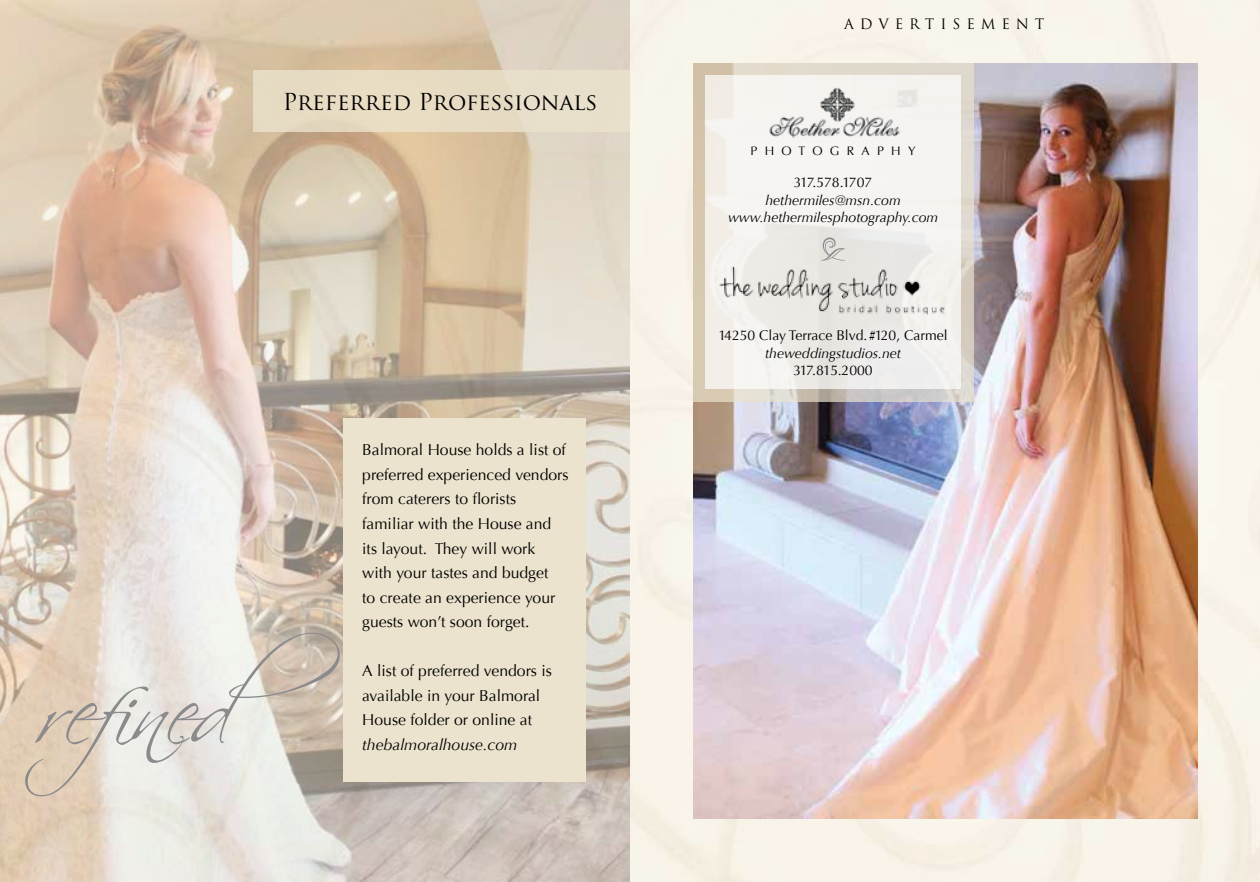
<style>
.page{position:relative;width:1260px;height:882px;background:#fff}
.page>*{position:absolute;margin:0;border:0;box-sizing:border-box;transform-origin:0 0}
.t1{font:94.5px "Scriptina Pro";color:#8b8b8e}
.t2{font:22.75px "Trajan Pro";color:#000}
.t3{font:15.75px/24.5px "Optima";color:#000}
.t4{font:italic 15.75px "Optima";color:#000}
.t5{font:italic 14px/17.5px "Optima";color:#000;text-align:center}
.t6{font:14px "Optima";color:#000}
.t7{font:14px "Trajan Pro";letter-spacing:.42em;color:#000}
.t8{font:14px "Optima";letter-spacing:-.04em;color:#000}
.t9{font:12.25px "Optima";letter-spacing:.6em;color:#000}
</style>
<div class="page">
<img style="left:0;top:0;width:1260px;height:882px">
<div style="left:343px;top:418px;width:242px;height:364px;background:#ebe3cd"></div>
<div style="left:253px;top:71px;width:377px;height:61px;background:#e8dcc3"></div>
<img style="left:694px;top:63px;width:504px;height:756px">
<svg style="left:693px;top:63px;width:280px;height:338px;background:#d9cfc1"></svg>
<div style="left:706px;top:75px;width:255px;height:314px;background:linear-gradient(to right,#f3f0eb,#f1f0ee)"></div>
<img style="left:763px;top:78px;width:142px;height:79px">
<img style="left:710px;top:260px;width:246px;height:59px">
<svg style="left:821px;top:238px;width:24px;height:23px"></svg>
<h2 class="t2" style="left:283px;top:87px;width:316px">Preferred Professionals</h2>
<h1 class="t1" style="left:37px;top:654px;width:305px">refined</h1>
<p class="t3" style="left:362px;top:438px;width:208px">Balmoral House holds a list of preferred experienced vendors from caterers to florists familiar with the House and its layout. They will work with your tastes and budget<br>to create an experience your guests won’t soon forget.</p>
<p class="t3" style="left:362px;top:659px;width:191px">A list of preferred vendors is available in your Balmoral<br>House folder or online at</p>
<p class="t4" style="left:362px;top:735px;width:157px">thebalmoralhouse.com</p>
<p class="t7" style="left:844px;top:15px;width:202px">ADVERTISEMENT</p>
<p class="t9" style="left:751px;top:144px;width:167px">PHOTOGRAPHY</p>
<p class="t6" style="left:794px;top:175px;width:80px">317.578.1707</p>
<p class="t5" style="left:728px;top:191px;width:212px">hethermiles@msn.com www.hethermilesphotography.com</p>
<p class="t6" style="left:718px;top:327px;width:231px">14250 Clay Terrace Blvd.#120, Carmel</p>
<p class="t5" style="left:765px;top:344px;width:137px">theweddingstudios.net</p>
<p class="t8" style="left:794px;top:362px;width:81px">317.815.2000</p>
</div>
